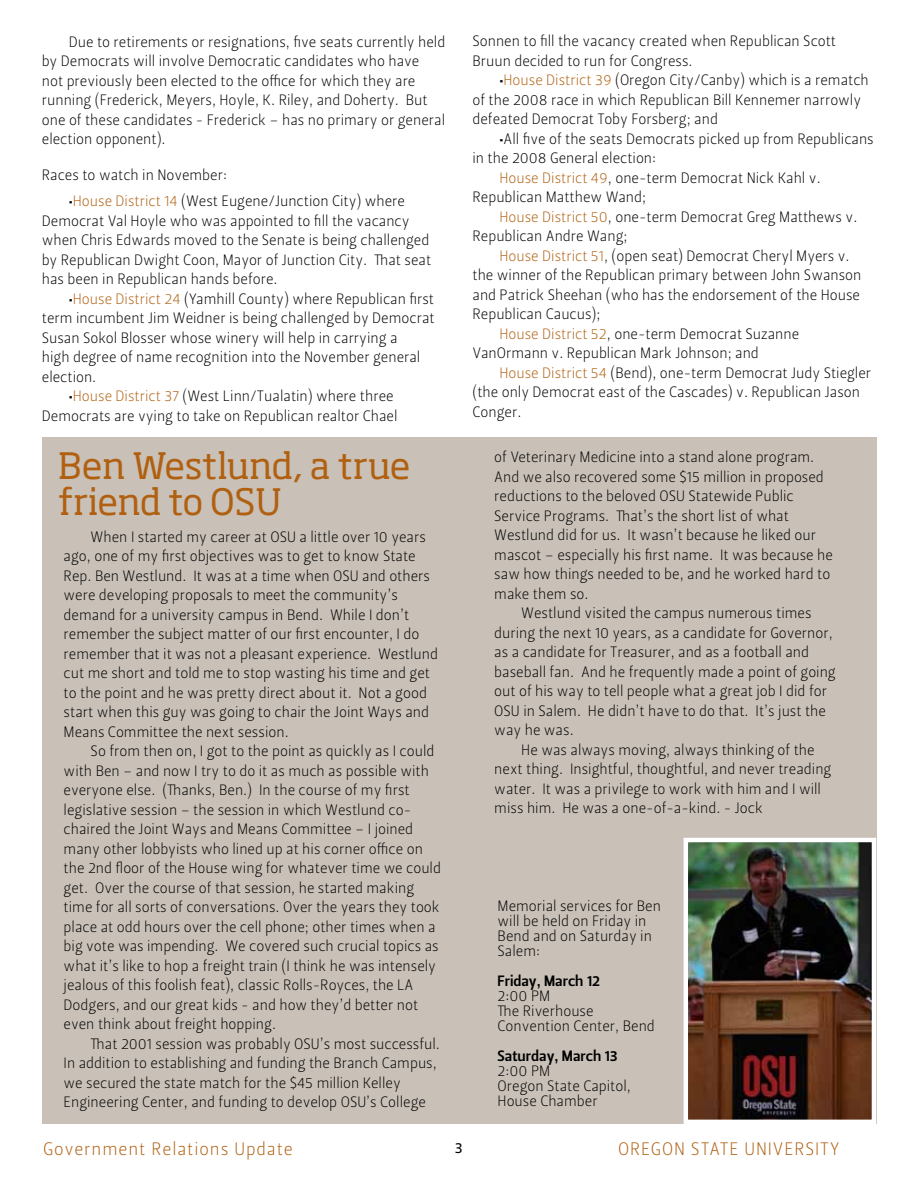
<style>
.page{position:relative;width:918px;height:1188px;background:#fff}
.page>*{position:absolute;margin:0;border:0;box-sizing:border-box;transform-origin:0 0}
.t1{font:36px/36px "Soho Std";letter-spacing:-.005em;color:#b06010}
.t2{font:18px "Leitura Sans Grot 1";letter-spacing:.05em;color:#b06010}
.t3{font:15px/19.5px "Leitura Sans Grot 1";color:#000}
.t4{font:15px "Leitura Sans Grot 3";color:#000}
.t5{font:15px "Leitura Sans Grot 2";color:#000}
.s1{color:#b06010}
</style>
<div class="page">
<div style="left:42px;top:437px;width:834px;height:687px;background:#c9c1b8"></div>
<img style="left:683px;top:836px;width:194px;height:288px">
<p class="t3" style="left:42px;top:32px;width:405px;text-indent:27px">Due to retirements or resignations, five seats currently held by Democrats will involve Democratic candidates who have<br>not previously been elected to the office for which they are running (Frederick, Meyers, Hoyle, K. Riley, and Doherty. But one of these candidates - Frederick – has no primary or general election opponent).</p>
<p class="t3" style="left:42px;top:166px;width:187px">Races to watch in November:</p>
<p class="t3" style="left:42px;top:192px;width:391px;text-indent:27px">•<span class="s1">House District 14</span> (West Eugene/Junction City) where Democrat Val Hoyle who was appointed to fill the vacancy when Chris Edwards moved to the Senate is being challenged by Republican Dwight Coon, Mayor of Junction City. That seat has been in Republican hands before.</p>
<p class="t3" style="left:42px;top:289px;width:394px;text-indent:27px">•<span class="s1">House District 24</span> (Yamhill County) where Republican first term incumbent Jim Weidner is being challenged by Democrat Susan Sokol Blosser whose winery will help in carrying a<br>high degree of name recognition into the November general election.</p>
<p class="t3" style="left:42px;top:387px;width:357px;text-align:right">•<span class="s1">House District 37</span> (West Linn/Tualatin) where three<br>Democrats are vying to take on Republican realtor Chael</p>
<h1 class="t1" style="left:58px;top:447px;width:354px">Ben Westlund, a true friend to OSU</h1>
<p class="t3" style="left:64px;top:527px;width:376px;text-indent:27px">When I started my career at OSU a little over 10 years ago, one of my first objectives was to get to know State Rep. Ben Westlund. It was at a time when OSU and others were developing proposals to meet the community’s demand for a university campus in Bend. While I don’t remember the subject matter of our first encounter, I do remember that it was not a pleasant experience. Westlund cut me short and told me to stop wasting his time and get to the point and he was pretty direct about it. Not a good start when this guy was going to chair the Joint Ways and Means Committee the next session.</p>
<p class="t3" style="left:64px;top:742px;width:379px;text-indent:27px">So from then on, I got to the point as quickly as I could with Ben – and now I try to do it as much as possible with everyone else. (Thanks, Ben.) In the course of my first legislative session – the session in which Westlund co&shy;chaired the Joint Ways and Means Committee – I joined many other lobbyists who lined up at his corner office on the 2nd floor of the House wing for whatever time we could get. Over the course of that session, he started making time for all sorts of conversations. Over the years they took place at odd hours over the cell phone; other times when a big vote was impending. We covered such crucial topics as what it’s like to hop a freight train (I think he was intensely jealous of this foolish feat), classic Rolls-Royces, the LA Dodgers, and our great kids - and how they’d better not even think about freight hopping.</p>
<p class="t3" style="left:64px;top:1034px;width:378px;text-indent:27px">That 2001 session was probably OSU’s most successful.<br>In addition to establishing and funding the Branch Campus, we secured the state match for the $45 million Kelley Engineering Center, and funding to develop OSU’s College</p>
<p class="t3" style="left:472px;top:31px;width:365px">Sonnen to fill the vacancy created when Republican Scott<br>Bruun decided to run for Congress.</p>
<p class="t3" style="left:472px;top:70px;width:398px;text-indent:27px">•<span class="s1">House District 39</span> (Oregon City/Canby) which is a rematch of the 2008 race in which Republican Bill Kennemer narrowly defeated Democrat Toby Forsberg; and</p>
<p class="t3" style="left:499px;top:129px;width:376px">•All five of the seats Democrats picked up from Republicans</p>
<p class="t3" style="left:472px;top:148px;width:185px">in the 2008 General election:</p>
<p class="t3" style="left:499px;top:168px;width:323px"><span class="s1">House District 49</span>, one-term Democrat Nick Kahl v.</p>
<p class="t3" style="left:472px;top:187px;width:175px">Republican Matthew Wand;</p>
<p class="t3" style="left:499px;top:207px;width:359px"><span class="s1">House District 50</span>, one-term Democrat Greg Matthews v.</p>
<p class="t3" style="left:472px;top:226px;width:157px">Republican Andre Wang;</p>
<p class="t3" style="left:499px;top:246px;width:352px"><span class="s1">House District 51</span>, (open seat) Democrat Cheryl Myers v.</p>
<p class="t3" style="left:472px;top:265px;width:391px">the winner of the Republican primary between John Swanson</p>
<p class="t3" style="left:472px;top:285px;width:389px">and Patrick Sheehan (who has the endorsement of the House</p>
<p class="t3" style="left:472px;top:304px;width:130px">Republican Caucus);</p>
<p class="t3" style="left:499px;top:324px;width:301px"><span class="s1">House District 52</span>, one-term Democrat Suzanne</p>
<p class="t3" style="left:472px;top:343px;width:288px">VanOrmann v. Republican Mark Johnson; and</p>
<p class="t3" style="left:499px;top:363px;width:373px"><span class="s1">House District 54</span> (Bend), one-term Democrat Judy Stiegler</p>
<p class="t3" style="left:472px;top:382px;width:389px">(the only Democrat east of the Cascades) v. Republican Jason</p>
<p class="t3" style="left:472px;top:402px;width:50px">Conger.</p>
<p class="t3" style="left:494px;top:448px;width:340px">of Veterinary Medicine into a stand alone program.<br>And we also recovered some $15 million in proposed reductions to the beloved OSU Statewide Public Service Programs. That’s the short list of what Westlund did for us. It wasn’t because he liked our mascot – especially his first name. It was because he saw how things needed to be, and he worked hard to make them so.</p>
<p class="t3" style="left:494px;top:604px;width:343px;text-indent:27px">Westlund visited the campus numerous times during the next 10 years, as a candidate for Governor, as a candidate for Treasurer, and as a football and baseball fan. And he frequently made a point of going out of his way to tell people what a great job I did for OSU in Salem. He didn’t have to do that. It’s just the way he was.</p>
<p class="t3" style="left:494px;top:740px;width:339px;text-indent:27px">He was always moving, always thinking of the next thing. Insightful, thoughtful, and never treading water. It was a privilege to work with him and I will miss him. He was a one-of-a-kind. - Jock</p>
<p class="t3" style="left:498px;top:899px;width:165px;line-height:15px">Memorial services for Ben will be held on Friday in<br>Bend and on Saturday in<br>Salem:</p>
<p class="t4" style="left:498px;top:971px;width:104px">Friday, March 12</p>
<p class="t3" style="left:498px;top:989px;width:159px;line-height:15px">2:00 PM<br>The Riverhouse<br>Convention Center, Bend</p>
<p class="t4" style="left:498px;top:1046px;width:122px">Saturday, March 13</p>
<p class="t3" style="left:498px;top:1064px;width:135px;line-height:15px">2:00 PM<br>Oregon State Capitol,<br>House Chamber</p>
<p class="t2" style="left:43px;top:1137px;width:251px">Government Relations Update</p>
<p class="t5" style="left:455px;top:1137px;width:9px">3</p>
<p class="t2" style="left:618px;top:1137px;width:223px">OREGON STATE UNIVERSITY</p>
</div>
